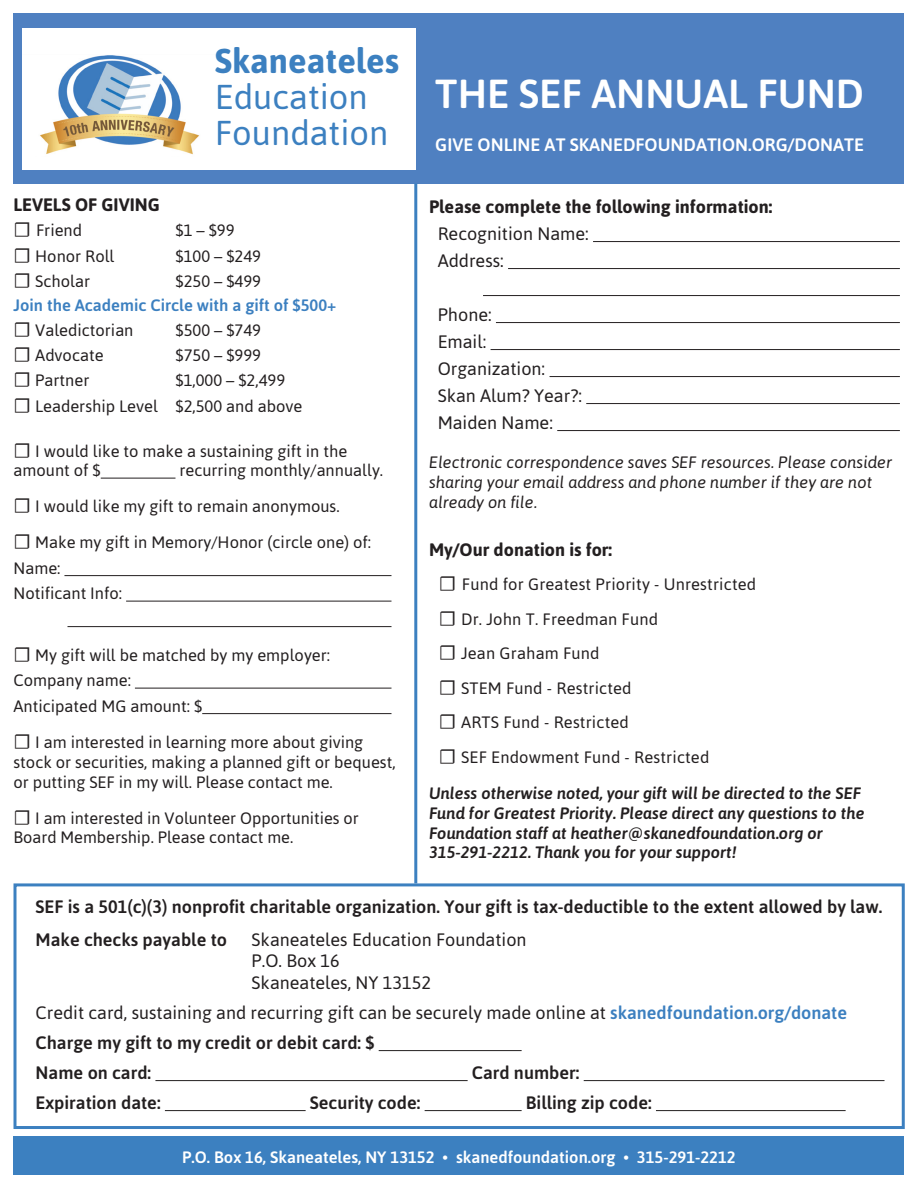
<style>
.page{position:relative;width:918px;height:1188px;background:#fff}
.page>*{position:absolute;margin:0;border:0;box-sizing:border-box;transform-origin:0 0}
.t1{font:500 40.5px "Asap";color:#fff}
.t2{font:34.5px "Asap";color:#3c80c0}
.t3{font:700 34.5px "Asap";color:#3c80c0}
.t4{font:18px "Asap";color:#231f20}
.t5{font:500 18px "Asap";color:#231f20}
.t6{font:700 18px "Asap";color:#231f20}
.t7{font:500 18px "Asap";color:#fff}
.t8{font:16.5px/19.8px "Asap";color:#231f20}
.t9{font:italic 500 16.5px/19.8px "Asap";color:#231f20}
.t10{font:italic 16.5px/19.8px "Asap";color:#231f20}
.t11{font:500 16.5px "Asap";color:#fff}
.t12{font:500 16.5px "Asap";color:#3c80c0}
.s1{font-family:"Minion Pro";font-size:21px}
.s2{font-weight:500;color:#3c80c0}
</style>
<div class="page">
<div style="left:14px;top:14px;width:890px;height:170px;background:#4f80c1"></div>
<div style="left:23px;top:28px;width:393px;height:141px;background:#fff"></div>
<img style="left:40px;top:55px;width:160px;height:100px">
<div style="left:14px;top:1136px;width:890px;height:38px;background:#3c80c0"></div>
<div style="left:14px;top:883px;width:891px;height:246px;border:3px solid #3c80c0"></div>
<hr style="left:379px;top:1050px;width:143px;height:1px;background:#231f20">
<hr style="left:155px;top:1080px;width:313px;height:1px;background:#231f20">
<hr style="left:584px;top:1080px;width:301px;height:1px;background:#231f20">
<hr style="left:165px;top:1110px;width:141px;height:1px;background:#231f20">
<hr style="left:425px;top:1110px;width:97px;height:1px;background:#231f20">
<hr style="left:656px;top:1110px;width:190px;height:1px;background:#231f20">
<hr style="left:593px;top:241px;width:307px;height:1px;background:#231f20">
<hr style="left:508px;top:268px;width:392px;height:1px;background:#231f20">
<hr style="left:483px;top:295px;width:417px;height:1px;background:#231f20">
<hr style="left:496px;top:322px;width:404px;height:1px;background:#231f20">
<hr style="left:491px;top:349px;width:409px;height:1px;background:#231f20">
<hr style="left:550px;top:376px;width:350px;height:1px;background:#231f20">
<hr style="left:586px;top:403px;width:314px;height:1px;background:#231f20">
<hr style="left:557px;top:430px;width:343px;height:1px;background:#231f20">
<hr style="left:101px;top:478px;width:74px;height:1px;background:#231f20">
<hr style="left:64px;top:575px;width:327px;height:1px;background:#231f20">
<hr style="left:126px;top:601px;width:265px;height:1px;background:#231f20">
<hr style="left:68px;top:626px;width:324px;height:1px;background:#231f20">
<hr style="left:135px;top:688px;width:256px;height:1px;background:#231f20">
<hr style="left:202px;top:713px;width:189px;height:1px;background:#231f20">
<hr style="left:414px;top:184px;width:3px;height:699px;background:#3c80c0">
<p class="t3" style="left:215px;top:37px;width:186px">Skaneateles</p>
<p class="t2" style="left:215px;top:74px;width:154px">Education</p>
<p class="t2" style="left:215px;top:110px;width:175px">Foundation</p>
<p class="t6" style="left:14px;top:193px;width:148px">LEVELS OF GIVING</p>
<p class="t8" style="left:14px;top:220px;width:70px"><span class="s1">☐</span> Friend</p>
<p class="t8" style="left:176px;top:220px;width:61px">$1 – $99</p>
<p class="t8" style="left:14px;top:245px;width:103px"><span class="s1">☐</span> Honor Roll</p>
<p class="t8" style="left:176px;top:245px;width:87px">$100 – $249</p>
<p class="t8" style="left:14px;top:271px;width:78px"><span class="s1">☐</span> Scholar</p>
<p class="t8" style="left:176px;top:271px;width:87px">$250 – $499</p>
<p class="t12" style="left:14px;top:294px;width:324px">Join the Academic Circle with a gift of $500+</p>
<p class="t8" style="left:14px;top:320px;width:122px"><span class="s1">☐</span> Valedictorian</p>
<p class="t8" style="left:176px;top:320px;width:87px">$500 – $749</p>
<p class="t8" style="left:14px;top:345px;width:92px"><span class="s1">☐</span> Advocate</p>
<p class="t8" style="left:176px;top:345px;width:87px">$750 – $999</p>
<p class="t8" style="left:14px;top:370px;width:77px"><span class="s1">☐</span> Partner</p>
<p class="t8" style="left:176px;top:370px;width:111px">$1,000 – $2,499</p>
<p class="t8" style="left:14px;top:395px;width:290px"><span class="s1">☐</span> Leadership Level $2,500 and above</p>
<p class="t8" style="left:14px;top:440px;width:335px"><span class="s1">☐</span> I would like to make a sustaining gift in the amount of $</p>
<p class="t8" style="left:179px;top:460px;width:205px">recurring monthly/annually.</p>
<p class="t8" style="left:14px;top:496px;width:328px"><span class="s1">☐</span> I would like my gift to remain anonymous.</p>
<p class="t8" style="left:14px;top:532px;width:359px"><span class="s1">☐</span> Make my gift in Memory/Honor (circle one) of:</p>
<p class="t8" style="left:14px;top:558px;width:49px">Name:</p>
<p class="t8" style="left:14px;top:583px;width:110px">Notificant Info:</p>
<p class="t8" style="left:14px;top:645px;width:318px"><span class="s1">☐</span> My gift will be matched by my employer:</p>
<p class="t8" style="left:14px;top:670px;width:119px">Company name:</p>
<p class="t8" style="left:14px;top:696px;width:190px">Anticipated MG amount: $</p>
<p class="t8" style="left:14px;top:732px;width:384px"><span class="s1">☐</span> I am interested in learning more about giving stock or securities, making a planned gift or bequest, or putting SEF in my will. Please contact me.</p>
<p class="t8" style="left:14px;top:807px;width:347px"><span class="s1">☐</span> I am interested in Volunteer Opportunities or<br>Board Membership. Please contact me.</p>
<p class="t1" style="left:435px;top:67px;width:430px">THE SEF ANNUAL FUND</p>
<p class="t7" style="left:435px;top:133px;width:430px">GIVE ONLINE AT SKANEDFOUNDATION.ORG/DONATE</p>
<p class="t6" style="left:429px;top:194px;width:345px">Please complete the following information:</p>
<p class="t4" style="left:438px;top:222px;width:153px">Recognition Name:</p>
<p class="t4" style="left:438px;top:249px;width:68px">Address:</p>
<p class="t4" style="left:438px;top:303px;width:55px">Phone:</p>
<p class="t4" style="left:438px;top:330px;width:50px">Email:</p>
<p class="t4" style="left:438px;top:357px;width:109px">Organization:</p>
<p class="t4" style="left:438px;top:384px;width:146px">Skan Alum? Year?:</p>
<p class="t4" style="left:438px;top:411px;width:117px">Maiden Name:</p>
<p class="t10" style="left:429px;top:452px;width:465px">Electronic correspondence saves SEF resources. Please consider sharing your email address and phone number if they are not already on file.</p>
<p class="t6" style="left:429px;top:538px;width:185px">My/Our donation is for:</p>
<p class="t8" style="left:439px;top:574px;width:319px"><span class="s1">☐</span> Fund for Greatest Priority - Unrestricted</p>
<p class="t8" style="left:439px;top:609px;width:221px"><span class="s1">☐</span> Dr. John T. Freedman Fund</p>
<p class="t8" style="left:439px;top:643px;width:162px"><span class="s1">☐</span> Jean Graham Fund</p>
<p class="t8" style="left:439px;top:678px;width:194px"><span class="s1">☐</span> STEM Fund - Restricted</p>
<p class="t8" style="left:439px;top:712px;width:191px"><span class="s1">☐</span> ARTS Fund - Restricted</p>
<p class="t8" style="left:439px;top:747px;width:272px"><span class="s1">☐</span> SEF Endowment Fund - Restricted</p>
<p class="t9" style="left:429px;top:783px;width:437px">Unless otherwise noted, your gift will be directed to the SEF<br>Fund for Greatest Priority. Please direct any questions to the<br>Foundation staff at heather@skanedfoundation.org or</p>
<p class="t9" style="left:429px;top:842px;width:309px">315-291-2212. Thank you for your support!</p>
<p class="t5" style="left:36px;top:894px;width:848px">SEF is a 501(c)(3) nonprofit charitable organization. Your gift is tax-deductible to the extent allowed by law.</p>
<p class="t5" style="left:36px;top:927px;width:193px">Make checks payable to</p>
<p class="t4" style="left:252px;top:927px;width:276px">Skaneateles Education Foundation</p>
<p class="t4" style="left:252px;top:949px;width:90px">P.O. Box 16</p>
<p class="t4" style="left:252px;top:971px;width:181px">Skaneateles, NY 13152</p>
<p class="t4" style="left:36px;top:1001px;width:813px">Credit card, sustaining and recurring gift can be securely made online at <span class="s2">skanedfoundation.org/donate</span></p>
<p class="t5" style="left:36px;top:1031px;width:340px">Charge my gift to my credit or debit card: $</p>
<p class="t5" style="left:36px;top:1061px;width:117px">Name on card:</p>
<p class="t5" style="left:472px;top:1061px;width:109px">Card number:</p>
<p class="t5" style="left:36px;top:1091px;width:126px">Expiration date:</p>
<p class="t5" style="left:310px;top:1091px;width:112px">Security code:</p>
<p class="t5" style="left:526px;top:1091px;width:127px">Billing zip code:</p>
<p class="t11" style="left:182px;top:1147px;width:555px">P.O. Box 16, Skaneateles, NY 13152 • skanedfoundation.org • 315-291-2212</p>
</div>
